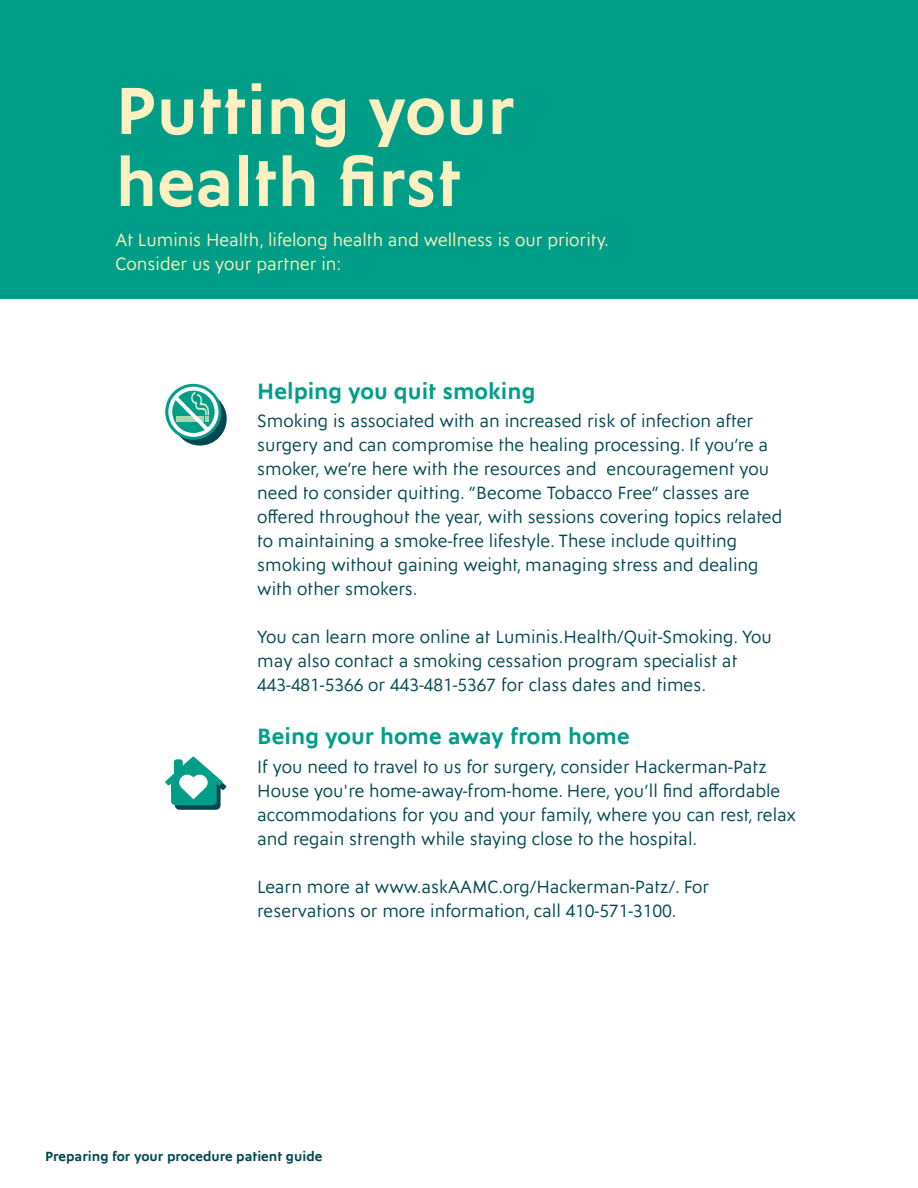
<style>
.page{position:relative;width:918px;height:1188px;background:#fff}
.page>*{position:absolute;margin:0;border:0;box-sizing:border-box;transform-origin:0 0}
.t1{font:700 67.5px/72px "Ysans Std";color:#fff0c1}
.t2{font:700 22.5px "Ysans Std";color:#009d88}
.t3{font:18px/24px "Ysans Std";color:#004751}
.t4{font:18px/24px "Ysans Std";color:#fff0c1}
.t5{font:700 13.5px "Ysans Std";color:#004751}
</style>
<div class="page">
<div style="left:0;top:0;width:918px;height:299px;background:#009d88"></div>
<svg style="left:173px;top:392px;width:54px;height:54px"></svg>
<svg style="left:165px;top:384px;width:56px;height:56px"></svg>
<svg style="left:168px;top:387px;width:50px;height:50px"></svg>
<svg style="left:175px;top:783px;width:46px;height:27px"></svg>
<div style="left:171px;top:779px;width:46px;height:26px;background:#009d88;border-radius:5px"></div>
<svg style="left:165px;top:756px;width:61px;height:43px"></svg>
<div style="left:174px;top:759px;width:9px;height:16px;background:#009d88;border-radius:3px"></div>
<h1 class="t1" style="left:116px;top:76px;width:401px">Putting your health first</h1>
<p class="t4" style="left:116px;top:228px;width:495px">At Luminis Health, lifelong health and wellness is our priority.<br>Consider us your partner in:</p>
<p class="t2" style="left:257px;top:379px;width:280px">Helping you quit smoking</p>
<p class="t3" style="left:257px;top:410px;width:527px">Smoking is associated with an increased risk of infection after surgery and can compromise the healing processing. If you’re a smoker, we’re here with the resources and encouragement you need to consider quitting. “Become Tobacco Free” classes are offered throughout the year, with sessions covering topics related to maintaining a smoke-free lifestyle. These include quitting smoking without gaining weight, managing stress and dealing with other smokers.</p>
<p class="t3" style="left:257px;top:626px;width:516px">You can learn more online at Luminis.Health/Quit-Smoking. You may also contact a smoking cessation program specialist at<br>443-481-5366 or 443-481-5367 for class dates and times.</p>
<p class="t2" style="left:257px;top:724px;width:374px">Being your home away from home</p>
<p class="t3" style="left:257px;top:755px;width:540px">If you need to travel to us for surgery, consider Hackerman-Patz House you're home-away-from-home. Here, you’ll find affordable accommodations for you and your family, where you can rest, relax and regain strength while staying close to the hospital.</p>
<p class="t3" style="left:257px;top:875px;width:454px">Learn more at www.askAAMC.org/Hackerman-Patz/. For reservations or more information, call 410-571-3100.</p>
<p class="t5" style="left:45px;top:1149px;width:279px">Preparing for your procedure patient guide</p>
</div>
